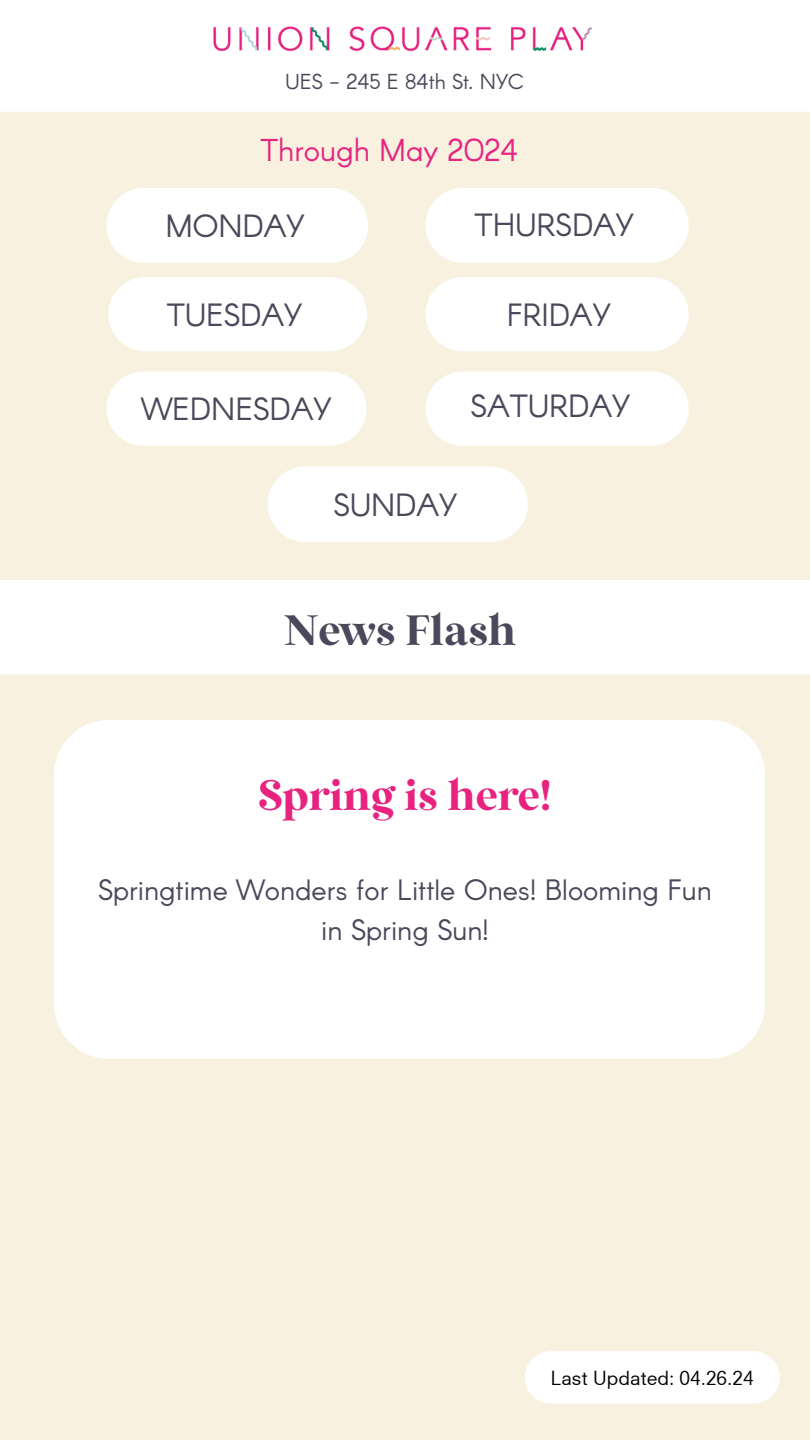
<style>
.page{position:relative;width:810px;height:1440px;background:#f8f1e0}
.page>*{position:absolute;margin:0;border:0;box-sizing:border-box;transform-origin:0 0}
.t1{font:42.5px "Wild Mango";color:#e7237f}
.t2{font:42.5px "Wild Mango";color:#49495b}
.t3{font:31.5px "Arcon";color:#49495b}
.t4{font:30.9px "Arcon";color:#e62580}
.t5{font:28.9px/39.8px "Arcon";color:#49495b;text-align:center}
.t6{font:21.2px "Arcon";color:#49495b}
.t7{font:19px "Neuzeit S";color:#000}
</style>
<div class="page">
<div style="left:0;top:0;width:810px;height:112px;background:#fff"></div>
<img style="left:213px;top:26px;width:380px;height:26px">
<div style="left:106px;top:188px;width:262px;height:75px;background:#fff"></div>
<div style="left:106px;top:372px;width:261px;height:74px;background:#fff"></div>
<div style="left:108px;top:277px;width:259px;height:74px;background:#fff"></div>
<div style="left:0;top:580px;width:810px;height:95px;background:#fff"></div>
<div style="left:268px;top:466px;width:260px;height:76px;background:#fff"></div>
<div style="left:425px;top:188px;width:264px;height:75px;background:#fff"></div>
<div style="left:425px;top:277px;width:264px;height:74px;background:#fff"></div>
<div style="left:425px;top:372px;width:264px;height:74px;background:#fff"></div>
<div style="left:525px;top:1351px;width:255px;height:53px;background:#fff"></div>
<div style="left:54px;top:720px;width:711px;height:339px;background:#fff;border-radius:55px"></div>
<p class="t6" style="left:286px;top:68px;width:240px">UES - 245 E 84th St. NYC</p>
<h2 class="t4" style="left:260px;top:130px;width:259px">Through May 2024</h2>
<h3 class="t3" style="left:165px;top:206px;width:141px">MONDAY</h3>
<p class="t3" style="left:475px;top:204px;width:161px">THURSDAY</p>
<h2 class="t3" style="left:167px;top:294px;width:137px">TUESDAY</h2>
<p class="t3" style="left:507px;top:294px;width:106px">FRIDAY</p>
<h2 class="t3" style="left:141px;top:389px;width:192px">WEDNESDAY</h2>
<h2 class="t3" style="left:471px;top:385px;width:161px">SATURDAY</h2>
<p class="t3" style="left:334px;top:484px;width:125px">SUNDAY</p>
<h4 class="t2" style="left:284px;top:612px;width:234px">News Flash</h4>
<h2 class="t1" style="left:258px;top:777px;width:295px">Spring is here!</h2>
<p class="t5" style="left:98px;top:868px;width:615px">Springtime Wonders for Little Ones! Blooming Fun in Spring Sun!</p>
<p class="t7" style="left:551px;top:1371px;width:204px">Last Updated: 04.26.24</p>
</div>
